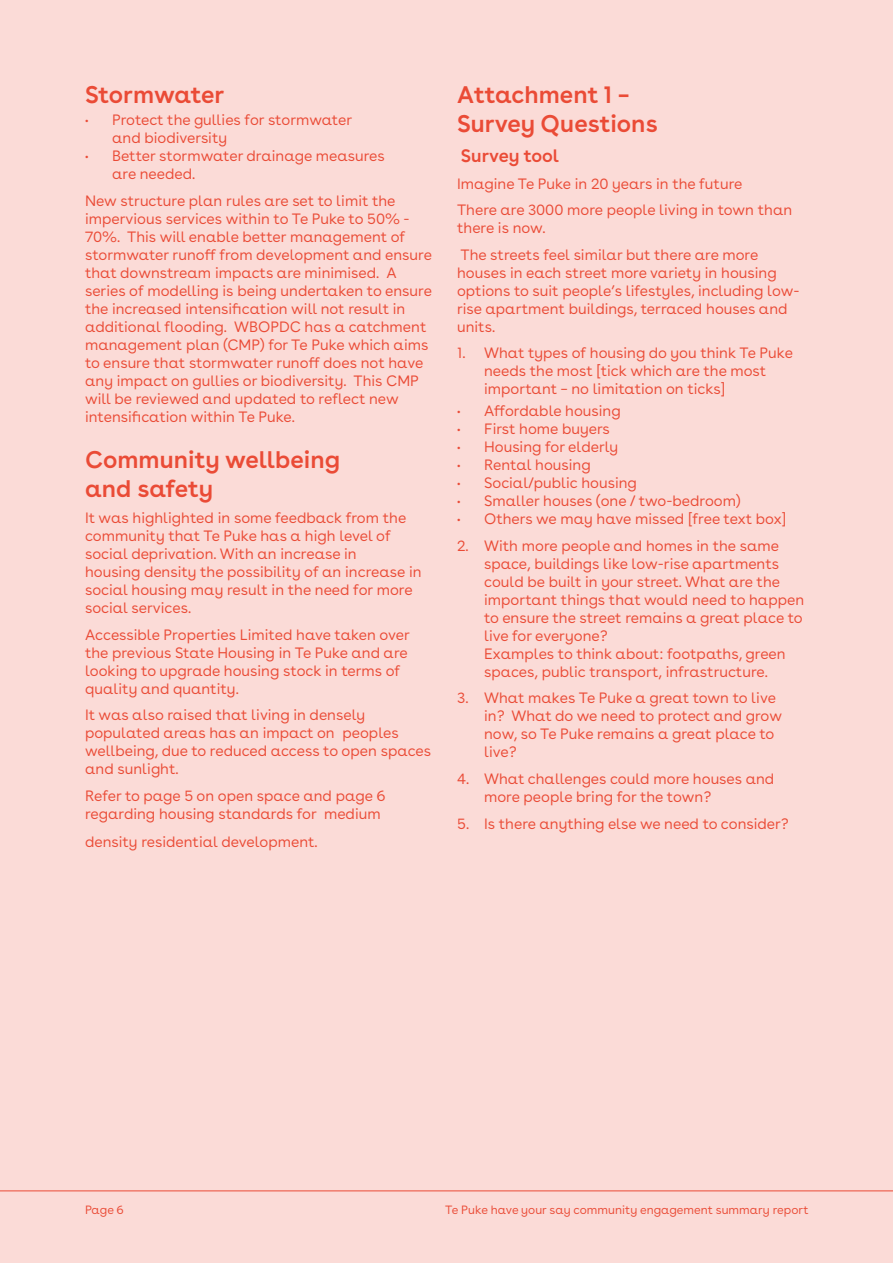
<style>
.page{position:relative;width:893px;height:1263px;background:#fbdbd7}
.page>*{position:absolute;margin:0;border:0;box-sizing:border-box;transform-origin:0 0}
.Heading_two{font:600 24px/28.8px "Buenos Aires";color:#ea4b36}
.t1{font:600 18px "Buenos Aires";color:#ea4b36}
.t2{font:15px/18px "Buenos Aires";color:#ea4b36}
.t3{font:12px "Buenos Aires";color:#ea4b36}
</style>
<div class="page">
<hr style="left:0;top:1190px;width:893px;height:1px;background:#ea4b36">
<p class="Heading_two" style="left:85px;top:78px;width:141px">Stormwater</p>
<p class="t2" style="left:112px;top:110px;width:242px;text-indent:-27px">• Protect the gullies for stormwater and biodiversity</p>
<p class="t2" style="left:112px;top:146px;width:274px;text-indent:-27px">• Better stormwater drainage measures are needed.</p>
<p class="t2" style="left:85px;top:190px;width:348px">New structure plan rules are set to limit the impervious services within to Te Puke to 50% - 70%. This will enable better management of stormwater runoff from development and ensure that downstream impacts are minimised. A series of modelling is being undertaken to ensure the increased intensification will not result in additional flooding. WBOPDC has a catchment management plan (CMP) for Te Puke which aims to ensure that stormwater runoff does not have any impact on gullies or biodiversity. This CMP will be reviewed and updated to reflect new intensification within Te Puke.</p>
<p class="Heading_two" style="left:85px;top:443px;width:257px">Community wellbeing and safety</p>
<p class="t2" style="left:85px;top:508px;width:338px">It was highlighted in some feedback from the community that Te Puke has a high level of social deprivation. With an increase in<br>housing density the possibility of an increase in social housing may result in the need for more social services.</p>
<p class="t2" style="left:85px;top:624px;width:326px">Accessible Properties Limited have taken over the previous State Housing in Te Puke and are looking to upgrade housing stock in terms of quality and quantity.</p>
<p class="t2" style="left:85px;top:705px;width:348px">It was also raised that living in densely populated areas has an impact on peoples wellbeing, due to reduced access to open spaces and sunlight.</p>
<p class="t2" style="left:85px;top:785px;width:302px">Refer to page 5 on open space and page 6 regarding housing standards for medium</p>
<p class="t2" style="left:85px;top:832px;width:234px">density residential development.</p>
<p class="Heading_two" style="left:457px;top:78px;width:202px">Attachment 1 –<br>Survey Questions</p>
<p class="t1" style="left:461px;top:141px;width:100px">Survey tool</p>
<p class="t2" style="left:457px;top:173px;width:287px">Imagine Te Puke in 20 years in the future</p>
<p class="t2" style="left:457px;top:200px;width:337px">There are 3000 more people living in town than there is now.</p>
<p class="t2" style="left:457px;top:244px;width:344px">The streets feel similar but there are more houses in each street more variety in housing options to suit people’s lifestyles, including low&shy;rise apartment buildings, terraced houses and units.</p>
<p class="t2" style="left:484px;top:343px;width:310px;text-indent:-27px">1. What types of housing do you think Te Puke needs the most [tick which are the most important – no limitation on ticks]</p>
<p class="t2" style="left:457px;top:401px;width:165px">• Affordable housing</p>
<p class="t2" style="left:457px;top:419px;width:154px">• First home buyers</p>
<p class="t2" style="left:457px;top:437px;width:163px">• Housing for elderly</p>
<p class="t2" style="left:457px;top:455px;width:135px">• Rental housing</p>
<p class="t2" style="left:457px;top:473px;width:181px">• Social/public housing</p>
<p class="t2" style="left:457px;top:491px;width:285px">• Smaller houses (one / two-bedroom)</p>
<p class="t2" style="left:457px;top:509px;width:331px">• Others we may have missed [free text box]</p>
<p class="t2" style="left:484px;top:535px;width:322px;text-indent:-27px">2. With more people and homes in the same space, buildings like low-rise apartments could be built in your street. What are the important things that would need to happen to ensure the street remains a great place to live for everyone?<br>Examples to think about: footpaths, green spaces, public transport, infrastructure.</p>
<p class="t2" style="left:484px;top:688px;width:299px;text-indent:-27px">3. What makes Te Puke a great town to live in? What do we need to protect and grow now, so Te Puke remains a great place to live?</p>
<p class="t2" style="left:484px;top:768px;width:292px;text-indent:-27px">4. What challenges could more houses and more people bring for the town?</p>
<p class="t2" style="left:457px;top:813px;width:333px">5. Is there anything else we need to consider?</p>
<p class="t3" style="left:85px;top:1200px;width:40px">Page 6</p>
<p class="t3" style="left:445px;top:1200px;width:365px">Te Puke have your say community engagement summary report</p>
</div>
